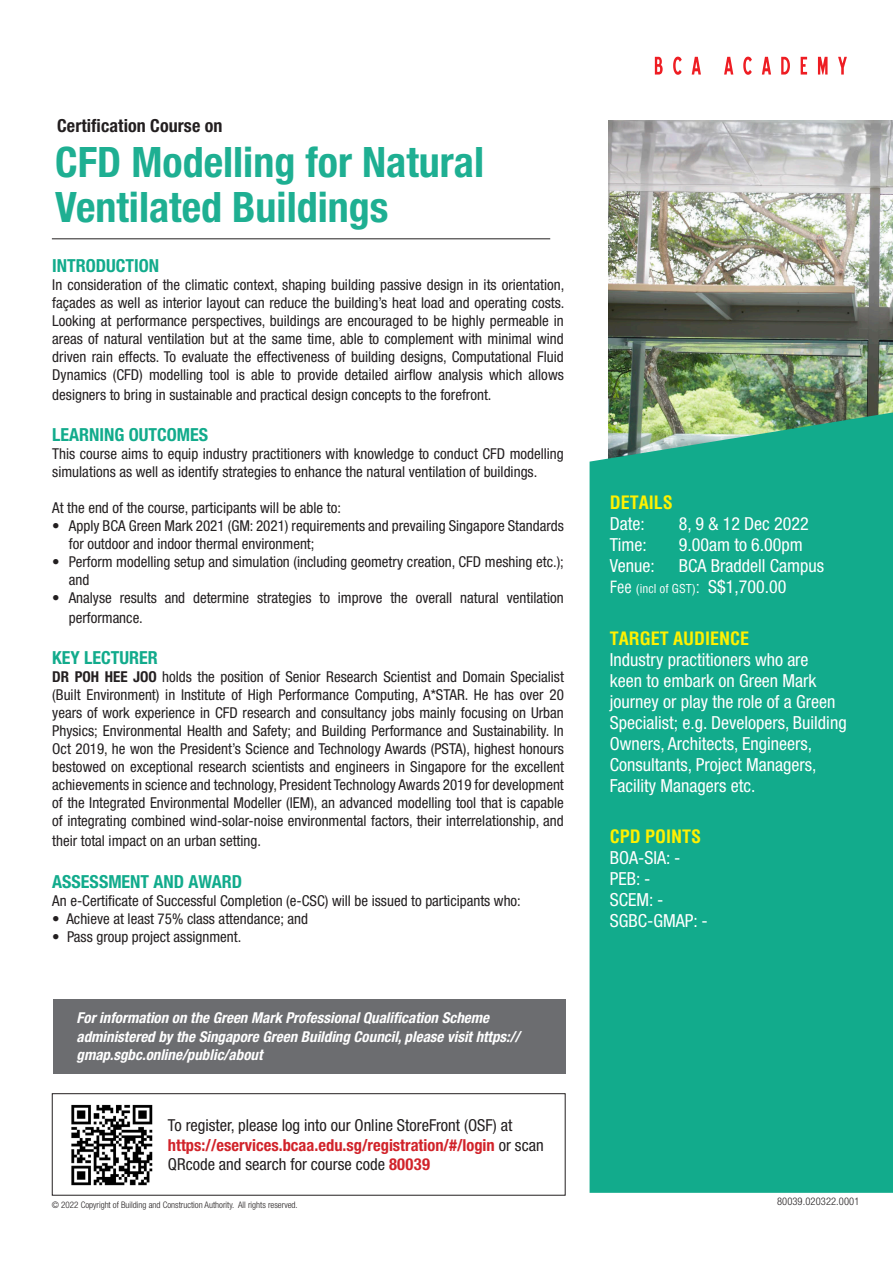
<style>
.page{position:relative;width:893px;height:1263px;background:#fff}
.page>*{position:absolute;margin:0;border:0;box-sizing:border-box;transform-origin:0 0}
.t1{font:700 condensed 42px/45px "Helvetica Neue LT Std";color:#1eaf92}
.t2{font:condensed 18px/21px "Helvetica Neue LT Std";color:#fff}
.t3{font:700 condensed 18px "Helvetica Neue LT Std";color:#12ab8c}
.t4{font:700 condensed 18px "Helvetica";color:#fff101}
.t5{font:700 condensed 18px "Helvetica Neue LT Std";letter-spacing:.005em;color:#231f20}
.t6{font:700 condensed 16.5px/19.5px "Helvetica Neue LT Std";color:#d1232a}
.t7{font:condensed 16.5px "Helvetica Neue LT Std";color:#231f20}
.t8{font:condensed 15px/18px "Helvetica Neue LT Std";color:#231f20}
.t9{font:italic 700 condensed 15px/18.8px "Helvetica Neue LT Std";color:#fff}
.t10{font:condensed 12px "Helvetica";color:#fff}
.t11{font:300 condensed 10.5px "Helvetica Neue LT Std";letter-spacing:.01em;color:#231f20}
.t12{font:300 condensed 9px "Helvetica Neue LT Std";color:#231f20}
.s1{font-weight:700}
.s2{font-weight:400;color:#231f20}
.s3{font-size:16.5px}
.s4{font-family:"Helvetica Neue LT Std";font-size:18px}
</style>
<div class="page">
<img style="left:608px;top:120px;width:285px;height:292px">
<svg style="left:655px;top:57px;width:8px;height:18px"></svg>
<svg style="left:673px;top:57px;width:9px;height:18px"></svg>
<svg style="left:692px;top:57px;width:9px;height:18px"></svg>
<svg style="left:724px;top:57px;width:9px;height:18px"></svg>
<svg style="left:743px;top:57px;width:9px;height:18px"></svg>
<svg style="left:762px;top:57px;width:9px;height:18px"></svg>
<svg style="left:781px;top:57px;width:9px;height:18px"></svg>
<svg style="left:801px;top:57px;width:6px;height:18px"></svg>
<svg style="left:818px;top:57px;width:9px;height:18px"></svg>
<svg style="left:838px;top:57px;width:9px;height:18px"></svg>
<hr style="left:52px;top:239px;width:498px;height:1px;background:#231f20">
<div style="left:590px;top:412px;width:303px;height:781px;background:#12ab8c"></div>
<img style="left:71px;top:1104px;width:82px;height:82px">
<div style="left:52px;top:1093px;width:514px;height:102px;border:1px solid #231f20"></div>
<div style="left:53px;top:999px;width:513px;height:75px;background:#6c6d70"></div>
<p class="t5" style="left:57px;top:115px;width:167px">Certification Course on</p>
<p class="t1" style="left:55px;top:139px;width:430px">CFD Modelling for Natural<br>Ventilated Buildings</p>
<p class="t3" style="left:52px;top:255px;width:108px">INTRODUCTION</p>
<p class="t8" style="left:52px;top:275px;width:514px;text-align:justify">In consideration of the climatic context, shaping building passive design in its orientation, façades as well as interior layout can reduce the building’s heat load and operating costs.<br>Looking at performance perspectives, buildings are encouraged to be highly permeable in areas of natural ventilation but at the same time, able to complement with minimal wind driven rain effects. To evaluate the effectiveness of building designs, Computational Fluid Dynamics (CFD) modelling tool is able to provide detailed airflow analysis which allows</p>
<p class="t8" style="left:52px;top:385px;width:441px">designers to bring in sustainable and practical design concepts to the forefront.</p>
<p class="t3" style="left:52px;top:424px;width:157px">LEARNING OUTCOMES</p>
<p class="t8" style="left:52px;top:445px;width:513px">This course aims to equip industry practitioners with knowledge to conduct CFD modelling simulations as well as identify strategies to enhance the natural ventilation of buildings.</p>
<p class="t8" style="left:52px;top:499px;width:290px">At the end of the course, participants will be able to:</p>
<p class="t8" style="left:69px;top:517px;width:497px;text-indent:-16px">• Apply BCA Green Mark 2021 (GM: 2021) requirements and prevailing Singapore Standards for outdoor and indoor thermal environment;</p>
<p class="t8" style="left:69px;top:553px;width:497px;text-indent:-16px">• Perform modelling setup and simulation (including geometry creation, CFD meshing etc.); and</p>
<p class="t8" style="left:69px;top:588px;width:497px;line-height:19.8px;text-indent:-16px">• Analyse results and determine strategies to improve the overall natural ventilation performance.</p>
<p class="t3" style="left:52px;top:647px;width:107px">KEY LECTURER</p>
<p class="t8" style="left:52px;top:668px;width:513px;text-align:justify"><span class="s1">DR POH HEE JOO</span> holds the position of Senior Research Scientist and Domain Specialist (Built Environment) in Institute of High Performance Computing, A*STAR. He has over 20 years of work experience in CFD research and consultancy jobs mainly focusing on Urban Physics; Environmental Health and Safety; and Building Performance and Sustainability. In Oct 2019, he won the President’s Science and Technology Awards (PSTA), highest honours bestowed on exceptional research scientists and engineers in Singapore for the excellent achievements in science and technology, President Technology Awards 2019 for development of the Integrated Environmental Modeller (IEM), an advanced modelling tool that is capable of integrating combined wind-solar-noise environmental factors, their interrelationship, and</p>
<p class="t8" style="left:52px;top:832px;width:210px">their total impact on an urban setting.</p>
<p class="t3" style="left:52px;top:870px;width:191px">ASSESSMENT AND AWARD</p>
<p class="t8" style="left:52px;top:891px;width:470px">An e-Certificate of Successful Completion (e-CSC) will be issued to participants who:</p>
<p class="t8" style="left:52px;top:909px;width:257px">• Achieve at least 75% class attendance; and</p>
<p class="t8" style="left:52px;top:927px;width:191px">• Pass group project assignment.</p>
<p class="t9" style="left:77px;top:1008px;width:445px">For information on the Green Mark Professional Qualification Scheme administered by the Singapore Green Building Council, please visit https:// gmap.sgbc.online/public/about</p>
<p class="t7" style="left:168px;top:1116px;width:346px">To register, please log into our Online StoreFront (OSF) at</p>
<p class="t6" style="left:168px;top:1135px;width:377px">https://eservices.bcaa.edu.sg/registration/#/login <span class="s2">or scan<br>QRcode and search for course code</span> 80039</p>
<p class="t12" style="left:52px;top:1199px;width:247px">© 2022 Copyright of Building and Construction Authority. All rights reserved.</p>
<p class="t4" style="left:610px;top:490px;width:65px">DETAILS</p>
<p class="t2" style="left:610px;top:513px;width:37px">Date:</p>
<p class="t2" style="left:679px;top:513px;width:132px">8, 9 &amp; 12 Dec 2022</p>
<p class="t2" style="left:610px;top:534px;width:38px">Time:</p>
<p class="t2" style="left:679px;top:534px;width:126px">9.00am to 6.00pm</p>
<p class="t2" style="left:610px;top:555px;width:46px">Venue:</p>
<p class="t2" style="left:679px;top:555px;width:147px">BCA Braddell Campus</p>
<p class="t10" style="left:610px;top:581px;width:178px"><span class="s3">Fee</span> (incl of GST)<span class="s3">:</span> <span class="s4">S$1,700.00</span></p>
<p class="t4" style="left:610px;top:627px;width:141px">TARGET AUDIENCE</p>
<p class="t2" style="left:610px;top:649px;width:238px">Industry practitioners who are<br>keen to embark on Green Mark journey or play the role of a Green<br>Specialist; e.g. Developers, Building<br>Owners, Architects, Engineers,<br>Consultants, Project Managers,<br>Facility Managers etc.</p>
<p class="t4" style="left:610px;top:825px;width:93px">CPD POINTS</p>
<p class="t2" style="left:610px;top:847px;width:72px">BOA-SIA: -</p>
<p class="t2" style="left:610px;top:868px;width:42px">PEB: -</p>
<p class="t2" style="left:610px;top:889px;width:55px">SCEM: -</p>
<p class="t2" style="left:610px;top:910px;width:99px">SGBC-GMAP: -</p>
<p class="t11" style="left:777px;top:1195px;width:84px">80039.020322.0001</p>
</div>
